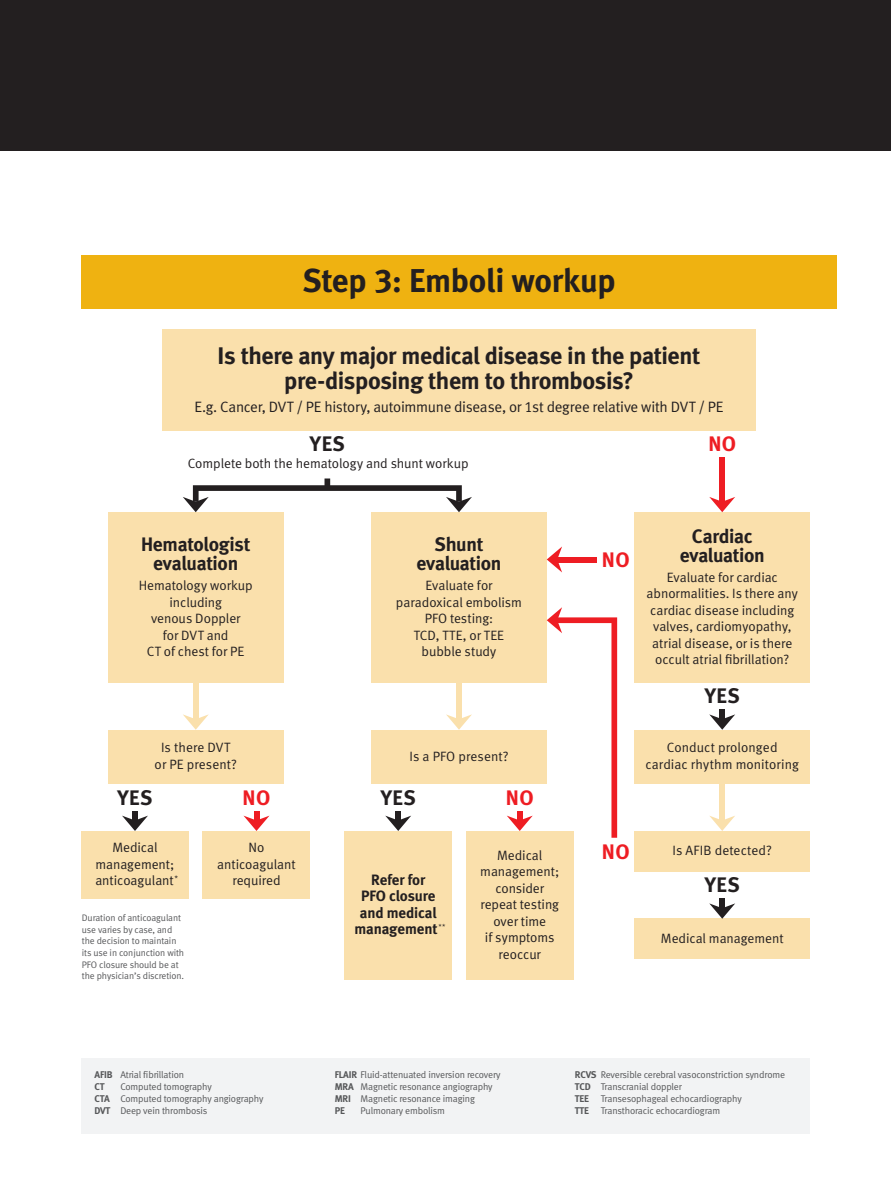
<style>
.page{position:relative;width:891px;height:1188px;background:#fff}
.page>*{position:absolute;margin:0;border:0;box-sizing:border-box;transform-origin:0 0}
.t1{font:33px "Meta Bold LF";letter-spacing:-.01em;color:#231f20}
.t2{font:24px/25.5px "Meta Bold LF";letter-spacing:-.02em;color:#231f20;text-align:center}
.t3{font:21px "Meta Bold LF";letter-spacing:.025em;color:#231f20}
.t4{font:21px "Meta Bold LF";letter-spacing:.02em;color:#ee1d23}
.t5{font:19.5px/19.5px "Meta Bold LF";letter-spacing:-.015em;color:#231f20;text-align:center}
.t6{font:15px "Meta Normal LF";letter-spacing:-.015em;color:#231f20}
.t7{font:15px/16.5px "Meta Bold LF";letter-spacing:-.01em;color:#231f20;text-align:center}
.t8{font:13.5px/16.5px "Meta Normal LF";color:#231f20;text-align:center}
.t9{font:9.75px "Meta Normal LF";letter-spacing:-.015em;color:#57585a}
.t10{font:9.75px "Meta Bold LF";color:#57585a}
.t11{font:9.45px/11.7px "Meta Normal LF";letter-spacing:-.01em;color:#57585a}
.s1{font-family:"Meta Bold LF"}
</style>
<div class="page">
<div style="left:0;top:0;width:891px;height:151px;background:#231f20"></div>
<div style="left:81px;top:255px;width:756px;height:54px;background:#efb211"></div>
<div style="left:162px;top:329px;width:594px;height:101px;background:#fae0ac"></div>
<div style="left:371px;top:512px;width:176px;height:170px;background:#fae0ac"></div>
<div style="left:634px;top:730px;width:176px;height:54px;background:#fae0ac"></div>
<div style="left:634px;top:831px;width:176px;height:41px;background:#fae0ac"></div>
<div style="left:108px;top:512px;width:176px;height:170px;background:#fae0ac"></div>
<div style="left:371px;top:730px;width:176px;height:54px;background:#fae0ac"></div>
<div style="left:108px;top:730px;width:176px;height:54px;background:#fae0ac"></div>
<div style="left:466px;top:831px;width:108px;height:149px;background:#fae0ac"></div>
<div style="left:202px;top:831px;width:108px;height:67px;background:#fae0ac"></div>
<div style="left:634px;top:919px;width:176px;height:40px;background:#fae0ac"></div>
<div style="left:344px;top:831px;width:108px;height:149px;background:#fae0ac"></div>
<div style="left:81px;top:831px;width:108px;height:67px;background:#fae0ac"></div>
<div style="left:634px;top:512px;width:176px;height:170px;background:#fae0ac"></div>
<svg style="left:385px;top:816px;width:26px;height:15px"></svg>
<div style="left:395px;top:811px;width:6px;height:11px;background:#231f20"></div>
<svg style="left:122px;top:816px;width:26px;height:15px"></svg>
<div style="left:132px;top:811px;width:6px;height:11px;background:#231f20"></div>
<svg style="left:709px;top:903px;width:26px;height:16px"></svg>
<div style="left:719px;top:898px;width:6px;height:11px;background:#231f20"></div>
<svg style="left:709px;top:714px;width:26px;height:16px"></svg>
<div style="left:719px;top:710px;width:6px;height:10px;background:#231f20"></div>
<svg style="left:507px;top:816px;width:26px;height:15px"></svg>
<div style="left:517px;top:811px;width:6px;height:11px;background:#ee1d23"></div>
<svg style="left:244px;top:816px;width:25px;height:15px"></svg>
<div style="left:254px;top:811px;width:5px;height:11px;background:#ee1d23"></div>
<svg style="left:547px;top:546px;width:15px;height:27px"></svg>
<div style="left:556px;top:557px;width:41px;height:5px;background:#ee1d23"></div>
<svg style="left:446px;top:714px;width:26px;height:16px"></svg>
<div style="left:456px;top:682px;width:6px;height:38px;background:#fae0ac"></div>
<svg style="left:183px;top:714px;width:26px;height:16px"></svg>
<div style="left:193px;top:682px;width:6px;height:38px;background:#fae0ac"></div>
<svg style="left:710px;top:816px;width:25px;height:15px"></svg>
<div style="left:719px;top:784px;width:6px;height:38px;background:#fae0ac"></div>
<svg style="left:709px;top:497px;width:26px;height:15px"></svg>
<div style="left:719px;top:458px;width:6px;height:44px;background:#ee1d23"></div>
<svg style="left:547px;top:607px;width:70px;height:231px"></svg>
<svg style="left:183px;top:479px;width:289px;height:33px"></svg>
<div style="left:81px;top:1058px;width:729px;height:76px;background:#f2f3f4"></div>
<p class="t1" style="left:302px;top:261px;width:315px">Step 3: Emboli workup</p>
<p class="t2" style="left:218px;top:342px;width:484px">Is there any major medical disease in the patient pre-disposing them to thrombosis?</p>
<p class="t6" style="left:194px;top:398px;width:531px">E.g. Cancer, DVT / PE history, autoimmune disease, or 1st degree relative with DVT / PE</p>
<p class="t3" style="left:310px;top:431px;width:36px">YES</p>
<p class="t8" style="left:188px;top:455px;width:282px">Complete both the hematology and shunt workup</p>
<p class="t5" style="left:141px;top:534px;width:111px">Hematologist evaluation</p>
<p class="t8" style="left:139px;top:577px;width:116px">Hematology workup including<br>venous Doppler<br>for DVT and<br>CT of chest for PE</p>
<p class="t8" style="left:155px;top:739px;width:84px">Is there DVT or PE present?</p>
<p class="t5" style="left:416px;top:534px;width:87px">Shunt evaluation</p>
<p class="t8" style="left:426px;top:577px;width:68px">Evaluate for</p>
<p class="t8" style="left:396px;top:594px;width:128px">paradoxical embolism<br>PFO testing:</p>
<p class="t8" style="left:414px;top:627px;width:92px">TCD, TTE, or TEE</p>
<p class="t8" style="left:422px;top:643px;width:76px">bubble study</p>
<p class="t8" style="left:410px;top:748px;width:100px">Is a PFO present?</p>
<p class="t3" style="left:118px;top:785px;width:36px">YES</p>
<p class="t3" style="left:381px;top:785px;width:36px">YES</p>
<p class="t4" style="left:243px;top:785px;width:29px">NO</p>
<p class="t4" style="left:506px;top:785px;width:29px">NO</p>
<p class="t8" style="left:96px;top:839px;width:80px">Medical management;</p>
<p class="t8" style="left:95px;top:872px;width:84px">anticoagulant<sup>*</sup></p>
<p class="t11" style="left:82px;top:912px;width:104px">Duration of anticoagulant use varies by case, and the decision to maintain its use in conjunction with<br>PFO closure should be at the physician’s discretion.</p>
<p class="t8" style="left:249px;top:839px;width:17px">No</p>
<p class="t8" style="left:217px;top:856px;width:80px">anticoagulant required</p>
<p class="t7" style="left:360px;top:871px;width:78px">Refer for<br>PFO closure and medical</p>
<p class="t7" style="left:354px;top:921px;width:92px">management <sup>**</sup></p>
<p class="t8" style="left:480px;top:847px;width:80px">Medical management; consider repeat testing over time<br>if symptoms reoccur</p>
<p class="t4" style="left:708px;top:432px;width:29px">NO</p>
<p class="t4" style="left:602px;top:548px;width:29px">NO</p>
<p class="t5" style="left:692px;top:526px;width:62px">Cardiac</p>
<p class="t5" style="left:680px;top:545px;width:87px">evaluation</p>
<p class="t8" style="left:647px;top:569px;width:153px">Evaluate for cardiac abnormalities. Is there any cardiac disease including valves, cardiomyopathy, atrial disease, or is there occult atrial fibrillation?</p>
<p class="t3" style="left:705px;top:684px;width:36px">YES</p>
<p class="t8" style="left:646px;top:739px;width:155px">Conduct prolonged cardiac rhythm monitoring</p>
<p class="t4" style="left:602px;top:839px;width:29px">NO</p>
<p class="t8" style="left:672px;top:842px;width:101px">Is AFIB detected?</p>
<p class="t3" style="left:705px;top:873px;width:36px">YES</p>
<p class="t8" style="left:661px;top:930px;width:124px">Medical management</p>
<p class="t9" style="left:94px;top:1069px;width:91px"><span class="s1">AFIB</span> Atrial fibrillation</p>
<p class="t10" style="left:94px;top:1081px;width:12px">CT</p>
<p class="t9" style="left:120px;top:1081px;width:93px">Computed tomography</p>
<p class="t9" style="left:94px;top:1093px;width:170px"><span class="s1">CTA</span> Computed tomography angiography</p>
<p class="t9" style="left:94px;top:1105px;width:115px"><span class="s1">DVT</span> Deep vein thrombosis</p>
<p class="t9" style="left:335px;top:1069px;width:167px"><span class="s1">FLAIR</span> Fluid-attenuated inversion recovery</p>
<p class="t9" style="left:335px;top:1081px;width:159px"><span class="s1">MRA</span> Magnetic resonance angiography</p>
<p class="t9" style="left:335px;top:1093px;width:142px"><span class="s1">MRI</span> Magnetic resonance imaging</p>
<p class="t10" style="left:335px;top:1105px;width:12px">PE</p>
<p class="t9" style="left:361px;top:1105px;width:86px">Pulmonary embolism</p>
<p class="t9" style="left:575px;top:1069px;width:212px"><span class="s1">RCVS</span> Reversible cerebral vasoconstriction syndrome</p>
<p class="t9" style="left:575px;top:1081px;width:109px"><span class="s1">TCD</span> Transcranial doppler</p>
<p class="t9" style="left:575px;top:1093px;width:169px"><span class="s1">TEE</span> Transesophageal echocardiography</p>
<p class="t9" style="left:575px;top:1105px;width:147px"><span class="s1">TTE</span> Transthoracic echocardiogram</p>
</div>
